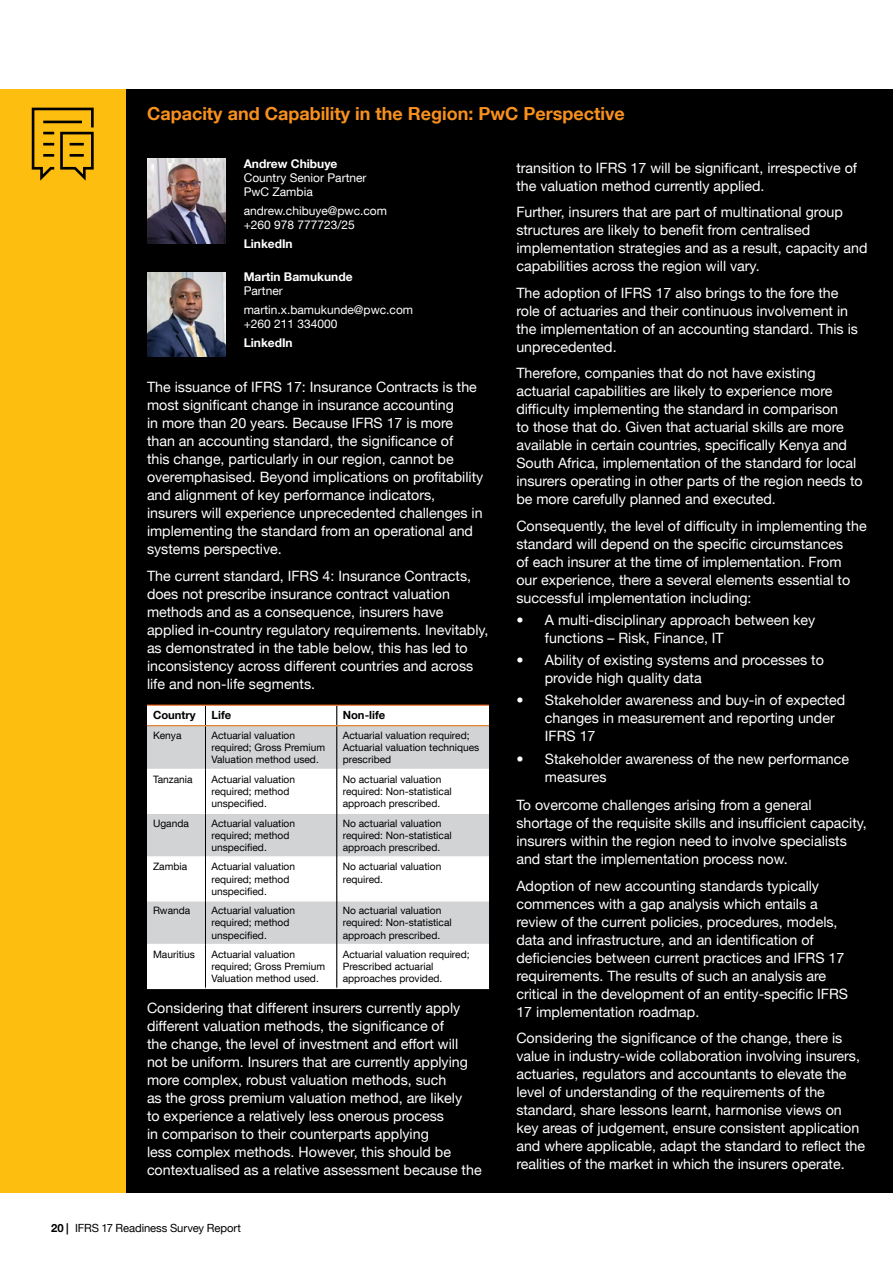
<style>
.page{position:relative;width:893px;height:1263px;background:#fff}
.page>*{position:absolute;margin:0;border:0;box-sizing:border-box;transform-origin:0 0}
.t1{font:700 18px "Helvetica Neue LT Com";color:#f7901e}
.t2{font:14.25px/18px "Helvetica Neue";color:#fff}
.t3{font:12px/14.4px "Helvetica Neue LT Com";color:#fff}
.t4{font:700 12px "Helvetica Neue LT Com";color:#fff}
.t5{font:11.25px "Helvetica Neue";letter-spacing:-.01em;color:#000}
.t6{font:700 11.25px "Helvetica Neue LT Com";color:#000}
.t7{font:10.2px/12.3px "Helvetica Neue LT Com";color:#000}
.s1{font-family:"Helvetica Neue LT Com";font-weight:500}
.s2{font-weight:700}
</style>
<div class="page">
<hr style="left:892px;top:0;width:1px;height:165px;background:#414042">
<div style="left:0;top:89px;width:893px;height:1104px;background:#000"></div>
<div style="left:0;top:89px;width:125px;height:1104px;background:#febe10"></div>
<svg style="left:32px;top:108px;width:62px;height:73px"></svg>
<hr style="left:892px;top:696px;width:1px;height:497px;background:#d1d3d4">
<img style="left:147px;top:272px;width:78px;height:84px">
<img style="left:147px;top:159px;width:78px;height:84px">
<div style="left:147px;top:770px;width:342px;height:217px;background:#fff"></div>
<svg style="left:147px;top:814px;width:342px;height:130px;background:#e0e1e2"></svg>
<hr style="left:147px;top:769px;width:58px;height:1px;background:#fff">
<hr style="left:206px;top:769px;width:130px;height:1px;background:#fff">
<hr style="left:337px;top:769px;width:152px;height:1px;background:#fff">
<hr style="left:147px;top:812px;width:58px;height:2px;background:#fff">
<hr style="left:206px;top:812px;width:130px;height:2px;background:#fff">
<hr style="left:337px;top:812px;width:152px;height:2px;background:#fff">
<hr style="left:147px;top:856px;width:58px;height:2px;background:#fff">
<hr style="left:206px;top:856px;width:130px;height:2px;background:#fff">
<hr style="left:337px;top:856px;width:152px;height:2px;background:#fff">
<hr style="left:147px;top:900px;width:58px;height:1px;background:#fff">
<hr style="left:206px;top:900px;width:130px;height:1px;background:#fff">
<hr style="left:337px;top:900px;width:152px;height:1px;background:#fff">
<hr style="left:147px;top:944px;width:58px;height:1px;background:#fff">
<hr style="left:206px;top:944px;width:130px;height:1px;background:#fff">
<hr style="left:337px;top:944px;width:152px;height:1px;background:#fff">
<hr style="left:147px;top:987px;width:58px;height:2px;background:#fff">
<hr style="left:205px;top:987px;width:132px;height:2px;background:#fff">
<hr style="left:337px;top:987px;width:152px;height:2px;background:#fff">
<hr style="left:205px;top:769px;width:1px;height:44px;background:#000">
<hr style="left:205px;top:813px;width:1px;height:44px;background:#000">
<hr style="left:205px;top:857px;width:1px;height:44px;background:#000">
<hr style="left:205px;top:901px;width:1px;height:43px;background:#000">
<hr style="left:205px;top:944px;width:1px;height:43px;background:#000">
<svg style="left:147px;top:706px;width:342px;height:63px;background:#dedfdf"></svg>
<hr style="left:336px;top:726px;width:1px;height:43px;background:#000">
<hr style="left:336px;top:769px;width:1px;height:44px;background:#000">
<hr style="left:336px;top:813px;width:1px;height:44px;background:#000">
<hr style="left:336px;top:857px;width:1px;height:44px;background:#000">
<hr style="left:336px;top:901px;width:1px;height:43px;background:#000">
<hr style="left:336px;top:944px;width:1px;height:43px;background:#000">
<hr style="left:147px;top:725px;width:58px;height:1px;background:#e87d1e">
<hr style="left:205px;top:725px;width:132px;height:1px;background:#e87d1e">
<hr style="left:337px;top:725px;width:152px;height:1px;background:#e87d1e">
<hr style="left:147px;top:705px;width:58px;height:1px;background:#f36e21">
<hr style="left:205px;top:705px;width:132px;height:1px;background:#f36e21">
<hr style="left:337px;top:705px;width:152px;height:1px;background:#f36e21">
<p class="t1" style="left:147px;top:103px;width:479px">Capacity and Capability in the Region: PwC Perspective</p>
<p class="t4" style="left:244px;top:156px;width:95px">Andrew Chibuye</p>
<p class="t3" style="left:244px;top:170px;width:124px">Country Senior Partner<br>PwC Zambia</p>
<p class="t3" style="left:244px;top:203px;width:145px">andrew.chibuye@pwc.com +260 978 777723/25</p>
<p class="t4" style="left:244px;top:236px;width:51px">LinkedIn</p>
<p class="t4" style="left:244px;top:269px;width:110px">Martin Bamukunde</p>
<p class="t3" style="left:244px;top:281px;width:171px;line-height:18.6px">Partner martin.x.bamukunde@pwc.com</p>
<p class="t3" style="left:244px;top:316px;width:95px">+260 211 334000</p>
<p class="t4" style="left:244px;top:335px;width:51px">LinkedIn</p>
<p class="t2" style="left:516px;top:159px;width:342px">transition to IFRS 17 will be significant, irrespective of the valuation method currently applied.</p>
<p class="t2" style="left:516px;top:204px;width:353px">Further, insurers that are part of multinational group structures are likely to benefit from centralised implementation strategies and as a result, capacity and capabilities across the region will vary.</p>
<p class="t2" style="left:516px;top:284px;width:343px">The adoption of IFRS 17 also brings to the fore the role of actuaries and their continuous involvement in the implementation of an accounting standard. This is unprecedented.</p>
<p class="t2" style="left:516px;top:365px;width:348px">Therefore, companies that do not have existing actuarial capabilities are likely to experience more difficulty implementing the standard in comparison<br>to those that do. Given that actuarial skills are more available in certain countries, specifically Kenya and South Africa, implementation of the standard for local insurers operating in other parts of the region needs to be more carefully planned and executed.</p>
<p class="t2" style="left:516px;top:517px;width:352px">Consequently, the level of difficulty in implementing the standard will depend on the specific circumstances<br>of each insurer at the time of implementation. From<br>our experience, there a several elements essential to successful implementation including:</p>
<p class="t2" style="left:545px;top:611px;width:272px;text-indent:-28px"><span class="s1">•</span> A multi-disciplinary approach between key functions – Risk, Finance, IT</p>
<p class="t2" style="left:545px;top:652px;width:280px;text-indent:-28px"><span class="s1">•</span> Ability of existing systems and processes to provide high quality data</p>
<p class="t2" style="left:545px;top:692px;width:302px;text-indent:-28px"><span class="s1">•</span> Stakeholder awareness and buy-in of expected changes in measurement and reporting under<br>IFRS 17</p>
<p class="t2" style="left:545px;top:750px;width:306px;text-indent:-28px"><span class="s1">•</span> Stakeholder awareness of the new performance measures</p>
<p class="t2" style="left:516px;top:797px;width:352px">To overcome challenges arising from a general shortage of the requisite skills and insufficient capacity, insurers within the region need to involve specialists and start the implementation process now.</p>
<p class="t2" style="left:516px;top:877px;width:333px">Adoption of new accounting standards typically commences with a gap analysis which entails a review of the current policies, procedures, models, data and infrastructure, and an identification of deficiencies between current practices and IFRS 17 requirements. The results of such an analysis are critical in the development of an entity-specific IFRS 17 implementation roadmap.</p>
<p class="t2" style="left:516px;top:1030px;width:350px">Considering the significance of the change, there is value in industry-wide collaboration involving insurers, actuaries, regulators and accountants to elevate the level of understanding of the requirements of the standard, share lessons learnt, harmonise views on key areas of judgement, ensure consistent application and where applicable, adapt the standard to reflect the realities of the market in which the insurers operate.</p>
<p class="t2" style="left:147px;top:379px;width:338px">The issuance of IFRS 17: Insurance Contracts is the most significant change in insurance accounting<br>in more than 20 years. Because IFRS 17 is more than an accounting standard, the significance of<br>this change, particularly in our region, cannot be overemphasised. Beyond implications on profitability and alignment of key performance indicators, insurers will experience unprecedented challenges in implementing the standard from an operational and systems perspective.</p>
<p class="t2" style="left:147px;top:567px;width:343px">The current standard, IFRS 4: Insurance Contracts, does not prescribe insurance contract valuation methods and as a consequence, insurers have applied in-country regulatory requirements. Inevitably, as demonstrated in the table below, this has led to inconsistency across different countries and across life and non-life segments.</p>
<p class="t6" style="left:153px;top:708px;width:44px">Country</p>
<p class="t6" style="left:211px;top:708px;width:21px">Life</p>
<p class="t6" style="left:343px;top:708px;width:44px">Non-life</p>
<p class="t7" style="left:153px;top:729px;width:30px">Kenya</p>
<p class="t7" style="left:211px;top:729px;width:115px">Actuarial valuation required; Gross Premium<br>Valuation method used.</p>
<p class="t7" style="left:343px;top:729px;width:138px">Actuarial valuation required;<br>Actuarial valuation techniques prescribed</p>
<p class="t7" style="left:153px;top:773px;width:41px">Tanzania</p>
<p class="t7" style="left:211px;top:773px;width:85px">Actuarial valuation required; method unspecified.</p>
<p class="t7" style="left:343px;top:773px;width:111px">No actuarial valuation required: Non-statistical approach prescribed.</p>
<p class="t7" style="left:153px;top:816px;width:37px">Uganda</p>
<p class="t7" style="left:211px;top:816px;width:85px">Actuarial valuation required; method unspecified.</p>
<p class="t7" style="left:343px;top:816px;width:111px">No actuarial valuation required: Non-statistical approach prescribed.</p>
<p class="t7" style="left:153px;top:860px;width:36px">Zambia</p>
<p class="t7" style="left:211px;top:860px;width:85px">Actuarial valuation required; method unspecified.</p>
<p class="t7" style="left:343px;top:860px;width:100px">No actuarial valuation required.</p>
<p class="t7" style="left:153px;top:904px;width:39px">Rwanda</p>
<p class="t7" style="left:211px;top:904px;width:85px">Actuarial valuation required; method unspecified.</p>
<p class="t7" style="left:343px;top:904px;width:111px">No actuarial valuation required: Non-statistical approach prescribed.</p>
<p class="t7" style="left:153px;top:948px;width:43px">Mauritius</p>
<p class="t7" style="left:211px;top:948px;width:115px">Actuarial valuation required; Gross Premium<br>Valuation method used.</p>
<p class="t7" style="left:343px;top:948px;width:128px">Actuarial valuation required;<br>Prescribed actuarial approaches provided.</p>
<p class="t2" style="left:147px;top:1000px;width:336px">Considering that different insurers currently apply different valuation methods, the significance of<br>the change, the level of investment and effort will not be uniform. Insurers that are currently applying more complex, robust valuation methods, such<br>as the gross premium valuation method, are likely<br>to experience a relatively less onerous process<br>in comparison to their counterparts applying<br>less complex methods. However, this should be contextualised as a relative assessment because the</p>
<p class="t5" style="left:51px;top:1219px;width:191px"><span class="s2">20 |</span> IFRS 17 Readiness Survey Report</p>
</div>
